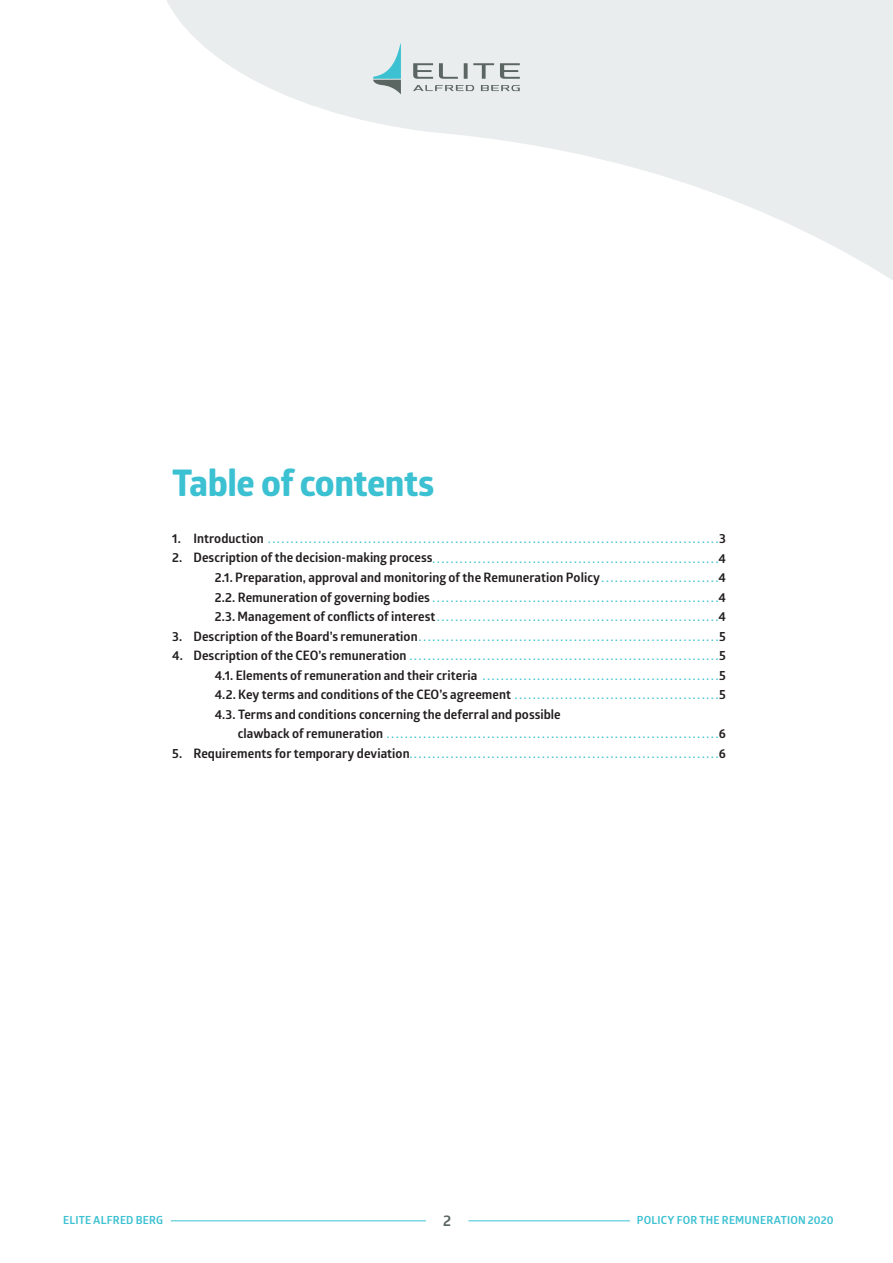
<style>
.page{position:relative;width:893px;height:1263px;background:#fff}
.page>*{position:absolute;margin:0;border:0;box-sizing:border-box;transform-origin:0 0}
.t1{font:800 36px "Glober";letter-spacing:-.015em;color:#3bc1d1}
.t2{font:700 15px "Glober";color:#5b6663}
.t3{font:700 12.75px "Glober";letter-spacing:.005em;color:#231f20}
.t4{font:700 10.95px "Glober";letter-spacing:.02em;color:#3bc1d1}
.t5{font:700 10.5px "Glober";color:#3bc1d1}
.s1{font-size:12.75px;color:#231f20}
.s2{font-size:10.5px;color:#3bc1d1}
</style>
<div class="page">
<svg style="left:166px;top:0;width:727px;height:280px;fill:#eaeded"></svg>
<hr style="left:171px;top:1220px;width:255px;height:1px;background:#3bc1d1">
<hr style="left:468px;top:1220px;width:162px;height:1px;background:#3bc1d1">
<svg style="left:413px;top:63px;width:20px;height:16px"></svg>
<svg style="left:464px;top:63px;width:4px;height:16px"></svg>
<svg style="left:473px;top:63px;width:21px;height:16px"></svg>
<svg style="left:439px;top:63px;width:19px;height:16px"></svg>
<svg style="left:500px;top:63px;width:20px;height:16px"></svg>
<svg style="left:413px;top:85px;width:61px;height:6px"></svg>
<svg style="left:481px;top:85px;width:39px;height:6px"></svg>
<svg style="left:373px;top:43px;width:28px;height:52px"></svg>
<h1 class="t1" style="left:172px;top:457px;width:264px">Table of contents</h1>
<p class="t5" style="left:172px;top:532px;width:98px"><span class="s1">1. Introduction</span> ...................................................................................................</p>
<p class="t3" style="left:719px;top:529px;width:8px">3</p>
<p class="t5" style="left:172px;top:551px;width:264px"><span class="s1">2. Description of the decision-making process</span>...............................................................</p>
<p class="t3" style="left:718px;top:549px;width:9px">4</p>
<p class="t3" style="left:215px;top:568px;width:389px">2.1. Preparation, approval and monitoring of the Remuneration Policy<span class="s2">..........................</span></p>
<p class="t3" style="left:718px;top:568px;width:9px">4</p>
<p class="t5" style="left:215px;top:590px;width:219px"><span class="s1">2.2. Remuneration of governing bodies</span>...............................................................</p>
<p class="t3" style="left:718px;top:588px;width:9px">4</p>
<p class="t5" style="left:215px;top:610px;width:224px"><span class="s1">2.3. Management of conflicts of interest</span>..............................................................</p>
<p class="t3" style="left:718px;top:607px;width:9px">4</p>
<p class="t5" style="left:172px;top:629px;width:249px"><span class="s1">3. Description of the Board’s remuneration</span>..................................................................</p>
<p class="t3" style="left:719px;top:627px;width:8px">5</p>
<p class="t5" style="left:172px;top:649px;width:239px"><span class="s1">4. Description of the CEO’s remuneration</span>....................................................................</p>
<p class="t3" style="left:719px;top:646px;width:8px">5</p>
<p class="t5" style="left:215px;top:668px;width:270px"><span class="s1">4.1. Elements of remuneration and their criteria</span> ....................................................</p>
<p class="t3" style="left:719px;top:666px;width:8px">5</p>
<p class="t5" style="left:215px;top:688px;width:302px"><span class="s1">4.2. Key terms and conditions of the CEO’s agreement</span>.............................................</p>
<p class="t3" style="left:719px;top:685px;width:8px">5</p>
<p class="t3" style="left:215px;top:705px;width:348px">4.3. Terms and conditions concerning the deferral and possible</p>
<p class="t5" style="left:238px;top:727px;width:152px"><span class="s1">clawback of remuneration</span> .........................................................................</p>
<p class="t3" style="left:719px;top:724px;width:9px">6</p>
<p class="t5" style="left:172px;top:746px;width:241px"><span class="s1">5. Requirements for temporary deviation</span>....................................................................</p>
<p class="t3" style="left:719px;top:744px;width:9px">6</p>
<p class="t4" style="left:63px;top:1212px;width:101px">ELITE ALFRED BERG</p>
<h2 class="t2" style="left:443px;top:1210px;width:10px">2</h2>
<p class="t4" style="left:637px;top:1212px;width:198px">POLICY FOR THE REMUNERATION 2020</p>
</div>
